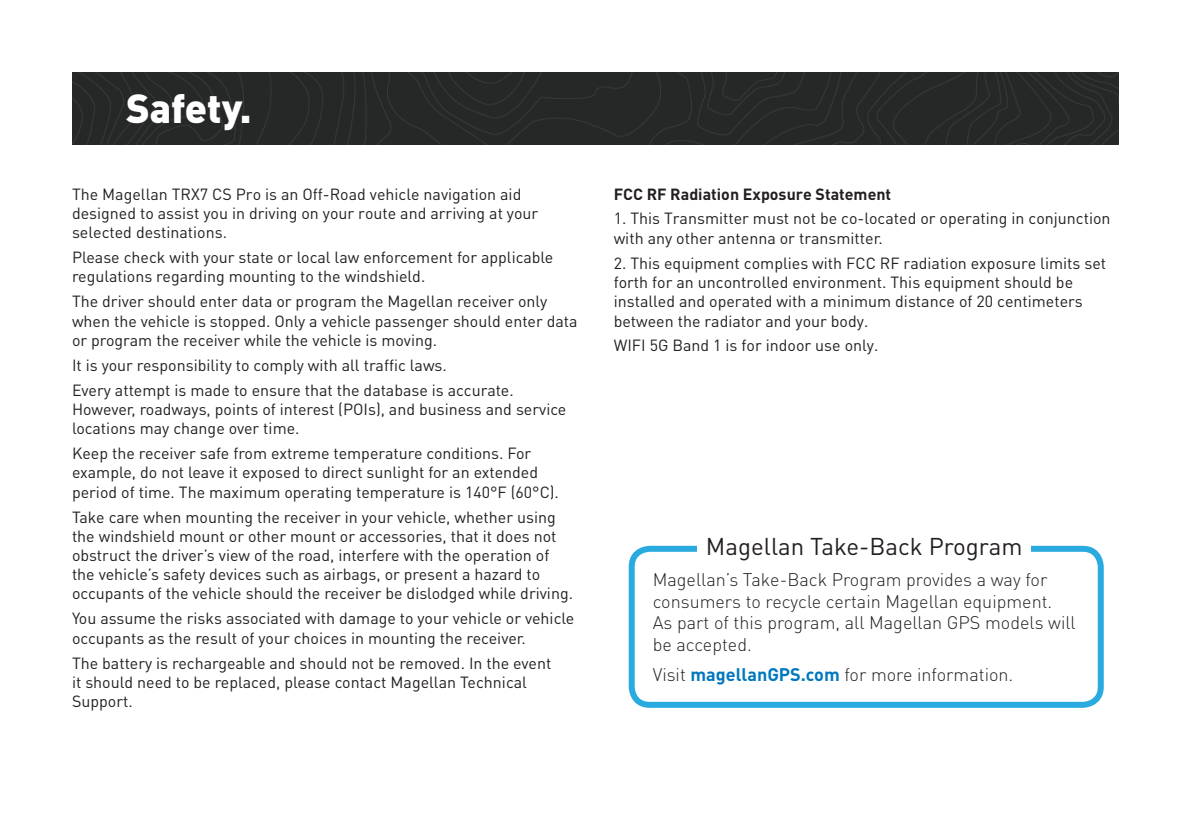
<style>
.page{position:relative;width:1191px;height:840px;background:#fff}
.page>*{position:absolute;margin:0;border:0;box-sizing:border-box;transform-origin:0 0}
.t1{font:900 40px "DINOT";color:#fff}
.t2{font:24px "DINOT";color:#231f20}
.t3{font:300 18px/21.6px "DINOT";color:#231f20}
.t4{font:16px/19.2px "DINOT";color:#231f20}
.t5{font:700 16px "DINOT";color:#231f20}
.s1{font-weight:700;color:#0077be}
</style>
<div class="page">
<div style="left:628px;top:545px;width:475px;height:162px;border:6px solid #29abe0;border-radius:18px"></div>
<div style="left:697px;top:536px;width:334px;height:19px;background:#fff"></div>
<img style="left:72px;top:72px;width:1047px;height:72px">
<h1 class="t1" style="left:126px;top:82px;width:127px">Safety.</h1>
<p class="t4" style="left:72px;top:183px;width:468px">The Magellan TRX7 CS Pro is an Off-Road vehicle navigation aid designed to assist you in driving on your route and arriving at your selected destinations.</p>
<p class="t4" style="left:72px;top:247px;width:483px">Please check with your state or local law enforcement for applicable regulations regarding mounting to the windshield.</p>
<p class="t4" style="left:72px;top:291px;width:507px">The driver should enter data or program the Magellan receiver only when the vehicle is stopped. Only a vehicle passenger should enter data or program the receiver while the vehicle is moving.</p>
<p class="t4" style="left:72px;top:351px;width:443px;line-height:25px">It is your responsibility to comply with all traffic laws.<br>Every attempt is made to ensure that the database is accurate.</p>
<p class="t4" style="left:72px;top:398px;width:496px">However, roadways, points of interest (POIs), and business and service locations may change over time.</p>
<p class="t4" style="left:72px;top:443px;width:488px">Keep the receiver safe from extreme temperature conditions. For example, do not leave it exposed to direct sunlight for an extended period of time. The maximum operating temperature is 140°F (60°C).</p>
<p class="t4" style="left:72px;top:506px;width:502px">Take care when mounting the receiver in your vehicle, whether using the windshield mount or other mount or accessories, that it does not obstruct the driver’s view of the road, interfere with the operation of the vehicle’s safety devices such as airbags, or present a hazard to occupants of the vehicle should the receiver be dislodged while driving.</p>
<p class="t4" style="left:72px;top:608px;width:504px">You assume the risks associated with damage to your vehicle or vehicle occupants as the result of your choices in mounting the receiver.</p>
<p class="t4" style="left:72px;top:652px;width:481px">The battery is rechargeable and should not be removed. In the event it should need to be replaced, please contact Magellan Technical<br>Support.</p>
<p class="t5" style="left:613px;top:183px;width:279px">FCC RF Radiation Exposure Statement</p>
<p class="t4" style="left:614px;top:207px;width:498px;line-height:20px">1. This Transmitter must not be co-located or operating in conjunction with any other antenna or transmitter.</p>
<p class="t4" style="left:614px;top:253px;width:494px">2. This equipment complies with FCC RF radiation exposure limits set forth for an uncontrolled environment. This equipment should be installed and operated with a minimum distance of 20 centimeters between the radiator and your body.</p>
<p class="t4" style="left:614px;top:334px;width:266px">WIFI 5G Band 1 is for indoor use only.</p>
<h2 class="t2" style="left:706px;top:530px;width:318px">Magellan Take-Back Program</h2>
<p class="t3" style="left:652px;top:567px;width:424px">Magellan’s Take-Back Program provides a way for consumers to recycle certain Magellan equipment.<br>As part of this program, all Magellan GPS models will be accepted.</p>
<p class="t3" style="left:652px;top:663px;width:362px">Visit <span class="s1">magellanGPS.com</span> for more information.</p>
</div>
